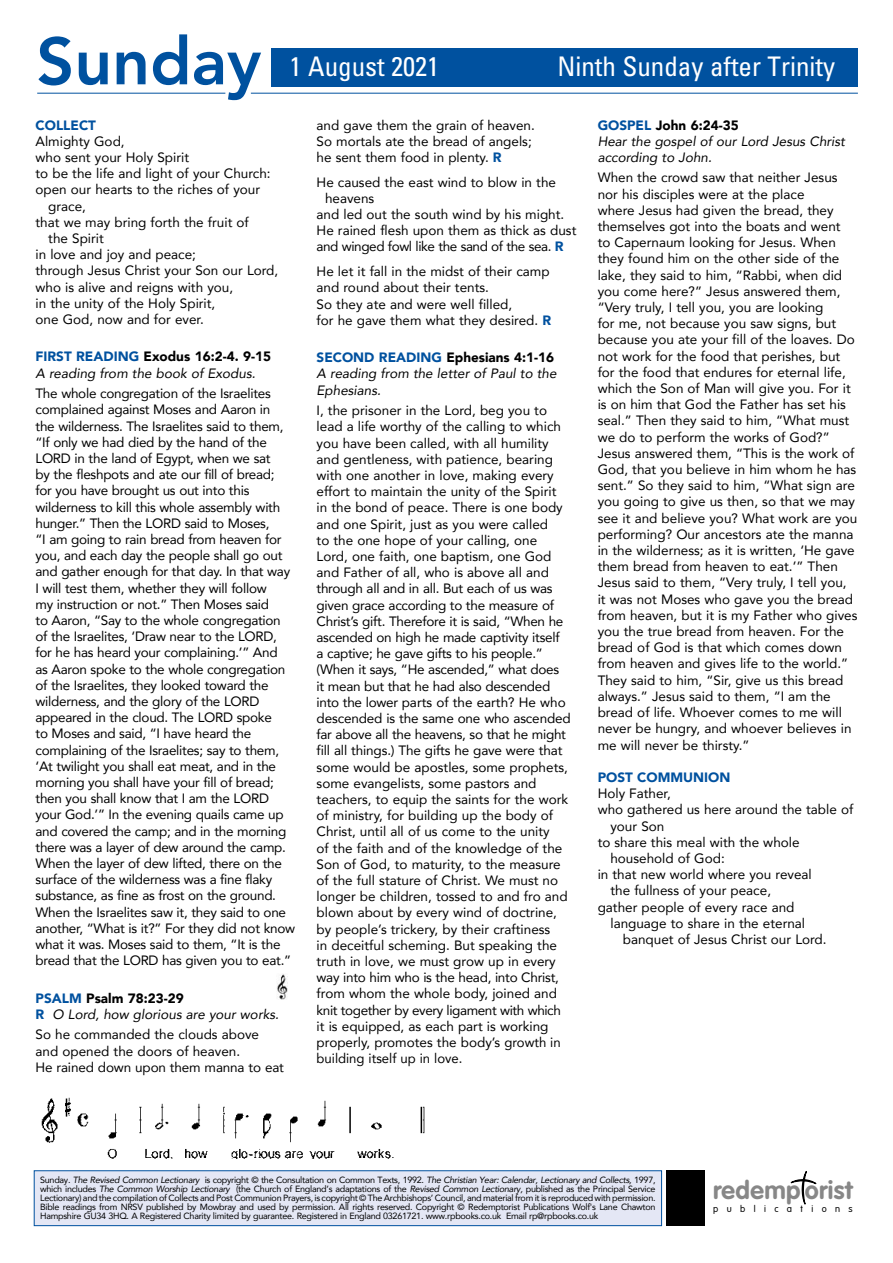
<style>
.page{position:relative;width:893px;height:1263px;background:#fff}
.page>*{position:absolute;margin:0;border:0;box-sizing:border-box;transform-origin:0 0}
.t1{font:800 66px "Avenir";color:#00519f}
.t2{font:condensed 27px "Univers";color:#fff}
.t3{font:700 25.2px "VAG Rounded";letter-spacing:.015em;color:#878787}
.t4{font:13.5px/16.2px "Avenir";color:#000}
.t5{font:13.5px/16.2px "Avenir";letter-spacing:-.02em;color:#000}
.t6{font:italic 13.5px/16.2px "Avenir";color:#000}
.t7{font:13.5px "Avenir";letter-spacing:-.03em;color:#000}
.t8{font:900 13.5px "Avenir";color:#00519f}
.t9{font:300 9.3px "VAG Rounded";letter-spacing:.9em;color:#000}
.t10{font:9px/9px "Avenir";letter-spacing:-.03em;color:#000;text-align:justify}
.s1{font-weight:900;font-style:normal;color:#00519f}
.s2{font-weight:900;font-style:normal}
.s3{font-weight:900;color:#00519f}
.s4{font-style:italic}
</style>
<div class="page">
<hr style="left:251px;top:93px;width:607px;height:1px;background:#00519f">
<hr style="left:37px;top:93px;width:188px;height:1px;background:#00519f">
<div style="left:34px;top:1171px;width:628px;height:54px;background:#e4e7f5"></div>
<div style="left:34px;top:1170px;width:628px;height:56px;border:1px solid #00519f"></div>
<svg style="left:790px;top:1171px;width:27px;height:34px"></svg>
<div style="left:667px;top:1170px;width:38px;height:56px;background:#000"></div>
<div style="left:271px;top:48px;width:587px;height:38px;background:#00519f"></div>
<img style="left:41px;top:1097px;width:384px;height:62px">
<img style="left:277px;top:974px;width:10px;height:25px">
<h1 class="t1" style="left:36px;top:18px;width:226px">Sunday</h1>
<h2 class="t2" style="left:290px;top:50px;width:151px">1 August 2021</h2>
<h2 class="t2" style="left:557px;top:50px;width:279px">Ninth Sunday after Trinity</h2>
<p class="t8" style="left:36px;top:116px;width:62px">COLLECT</p>
<p class="t4" style="left:36px;top:133px;width:91px">Almighty God,</p>
<p class="t4" style="left:36px;top:150px;width:155px">who sent your Holy Spirit</p>
<p class="t4" style="left:36px;top:166px;width:237px">to be the life and light of your Church:</p>
<p class="t4" style="left:36px;top:182px;width:226px">open our hearts to the riches of your</p>
<p class="t4" style="left:48px;top:198px;width:39px">grace,</p>
<p class="t4" style="left:36px;top:214px;width:215px">that we may bring forth the fruit of</p>
<p class="t4" style="left:48px;top:231px;width:57px">the Spirit</p>
<p class="t4" style="left:36px;top:247px;width:162px">in love and joy and peace;</p>
<p class="t4" style="left:36px;top:263px;width:244px">through Jesus Christ your Son our Lord,</p>
<p class="t4" style="left:36px;top:279px;width:199px">who is alive and reigns with you,</p>
<p class="t4" style="left:36px;top:295px;width:181px">in the unity of the Holy Spirit,</p>
<p class="t4" style="left:36px;top:312px;width:170px">one God, now and for ever.</p>
<p class="t6" style="left:36px;top:349px;width:237px"><span class="s1">FIRST READING</span> <span class="s2">Exodus 16:2-4. 9-15<br></span>A reading from the book of Exodus.</p>
<p class="t5" style="left:36px;top:386px;width:261px">The whole congregation of the Israelites complained against Moses and Aaron in<br>the wilderness. The Israelites said to them, “If only we had died by the hand of the LORD in the land of Egypt, when we sat<br>by the fleshpots and ate our fill of bread;<br>for you have brought us out into this wilderness to kill this whole assembly with hunger.” Then the LORD said to Moses,<br>“I am going to rain bread from heaven for you, and each day the people shall go out and gather enough for that day. In that way I will test them, whether they will follow<br>my instruction or not.” Then Moses said<br>to Aaron, “Say to the whole congregation of the Israelites, ‘Draw near to the LORD, for he has heard your complaining.’” And<br>as Aaron spoke to the whole congregation of the Israelites, they looked toward the wilderness, and the glory of the LORD appeared in the cloud. The LORD spoke<br>to Moses and said, “I have heard the complaining of the Israelites; say to them, ‘At twilight you shall eat meat, and in the morning you shall have your fill of bread; then you shall know that I am the LORD your God.’” In the evening quails came up and covered the camp; and in the morning there was a layer of dew around the camp.<br>When the layer of dew lifted, there on the surface of the wilderness was a fine flaky substance, as fine as frost on the ground.<br>When the Israelites saw it, they said to one another, “What is it?” For they did not know what it was. Moses said to them, “It is the bread that the LORD has given you to eat.”</p>
<p class="t6" style="left:36px;top:990px;width:245px"><span class="s1">PSALM</span> <span class="s2">Psalm 78:23-29<br></span><span class="s1">R</span> O Lord, how glorious are your works.</p>
<p class="t4" style="left:36px;top:1027px;width:250px">So he commanded the clouds above and opened the doors of heaven.<br>He rained down upon them manna to eat</p>
<p class="t4" style="left:317px;top:117px;width:220px">and gave them the grain of heaven.<br>So mortals ate the bread of angels; he sent them food in plenty. <span class="s3">R</span></p>
<p class="t4" style="left:317px;top:174px;width:241px">He caused the east wind to blow in the</p>
<p class="t4" style="left:325px;top:190px;width:51px">heavens</p>
<p class="t4" style="left:317px;top:207px;width:249px">and led out the south wind by his might.</p>
<p class="t4" style="left:317px;top:223px;width:261px">He rained flesh upon them as thick as dust</p>
<p class="t7" style="left:317px;top:238px;width:249px">and winged fowl like the sand of the sea. <span class="s3">R</span></p>
<p class="t4" style="left:317px;top:264px;width:236px">He let it fall in the midst of their camp and round about their tents.<br>So they ate and were well filled,<br>for he gave them what they desired. <span class="s3">R</span></p>
<p class="t6" style="left:317px;top:350px;width:241px"><span class="s1">SECOND READING</span> <span class="s2">Ephesians 4:1-16<br></span>A reading from the letter of Paul to the<br>Ephesians.</p>
<p class="t4" style="left:317px;top:403px;width:256px">I, the prisoner in the Lord, beg you to lead a life worthy of the calling to which you have been called, with all humility and gentleness, with patience, bearing with one another in love, making every effort to maintain the unity of the Spirit<br>in the bond of peace. There is one body and one Spirit, just as you were called<br>to the one hope of your calling, one Lord, one faith, one baptism, one God and Father of all, who is above all and through all and in all. But each of us was given grace according to the measure of Christ’s gift. Therefore it is said, “When he ascended on high he made captivity itself<br>a captive; he gave gifts to his people.” (When it says, “He ascended,” what does<br>it mean but that he had also descended into the lower parts of the earth? He who descended is the same one who ascended far above all the heavens, so that he might fill all things.) The gifts he gave were that some would be apostles, some prophets, some evangelists, some pastors and teachers, to equip the saints for the work of ministry, for building up the body of Christ, until all of us come to the unity<br>of the faith and of the knowledge of the Son of God, to maturity, to the measure of the full stature of Christ. We must no longer be children, tossed to and fro and blown about by every wind of doctrine, by people’s trickery, by their craftiness<br>in deceitful scheming. But speaking the truth in love, we must grow up in every way into him who is the head, into Christ, from whom the whole body, joined and knit together by every ligament with which it is equipped, as each part is working properly, promotes the body’s growth in building itself up in love.</p>
<p class="t6" style="left:598px;top:117px;width:249px"><span class="s1">GOSPEL</span> <span class="s2">John 6:24-35<br></span>Hear the gospel of our Lord Jesus Christ according to John.</p>
<p class="t4" style="left:598px;top:170px;width:261px">When the crowd saw that neither Jesus nor his disciples were at the place<br>where Jesus had given the bread, they themselves got into the boats and went<br>to Capernaum looking for Jesus. When they found him on the other side of the lake, they said to him, “Rabbi, when did you come here?” Jesus answered them, “Very truly, I tell you, you are looking<br>for me, not because you saw signs, but because you ate your fill of the loaves. Do not work for the food that perishes, but for the food that endures for eternal life, which the Son of Man will give you. For it is on him that God the Father has set his seal.” Then they said to him, “What must we do to perform the works of God?” Jesus answered them, “This is the work of God, that you believe in him whom he has sent.” So they said to him, “What sign are you going to give us then, so that we may see it and believe you? What work are you performing? Our ancestors ate the manna in the wilderness; as it is written, ‘He gave them bread from heaven to eat.’” Then Jesus said to them, “Very truly, I tell you, it was not Moses who gave you the bread from heaven, but it is my Father who gives you the true bread from heaven. For the bread of God is that which comes down from heaven and gives life to the world.” They said to him, “Sir, give us this bread always.” Jesus said to them, “I am the bread of life. Whoever comes to me will never be hungry, and whoever believes in me will never be thirsty.”</p>
<p class="t8" style="left:598px;top:768px;width:134px">POST COMMUNION</p>
<p class="t4" style="left:598px;top:786px;width:75px">Holy Father,</p>
<p class="t4" style="left:598px;top:802px;width:257px">who gathered us here around the table of</p>
<p class="t4" style="left:610px;top:818px;width:55px">your Son</p>
<p class="t4" style="left:598px;top:834px;width:203px">to share this meal with the whole</p>
<p class="t4" style="left:610px;top:850px;width:116px">household of God:</p>
<p class="t4" style="left:598px;top:867px;width:216px">in that new world where you reveal</p>
<p class="t4" style="left:610px;top:883px;width:162px">the fullness of your peace,</p>
<p class="t4" style="left:598px;top:899px;width:198px">gather people of every race and</p>
<p class="t4" style="left:610px;top:915px;width:196px">language to share in the eternal</p>
<p class="t4" style="left:623px;top:931px;width:205px">banquet of Jesus Christ our Lord.</p>
<p class="t10" style="left:40px;top:1176px;width:617px">Sunday. <span class="s4">The Revised Common Lectionary</span> is copyright © the Consultation on Common Texts, 1992. <span class="s4">The Christian Year: Calendar, Lectionary and Collects,</span> 1997, which includes <span class="s4">The Common Worship Lectionary</span> (the Church of England’s adaptations of the <span class="s4">Revised Common Lectionary,</span> published as the Principal Service Lectionary) and the compilation of Collects and Post Communion Prayers, is copyright © The Archbishops’ Council, and material from it is reproduced with permission.<br>Bible readings from NRSV published by Mowbray and used by permission. All rights reserved. Copyright © Redemptorist Publications Wolf's Lane Chawton Hampshire GU34 3HQ. A Registered Charity limited by guarantee. Registered in England 03261721. www.rpbooks.co.uk Email rp@rpbooks.co.uk</p>
<h3 class="t3" style="left:713px;top:1175px;width:141px">redemp orist</h3>
<p class="t9" style="left:713px;top:1203px;width:141px">publications</p>
</div>
